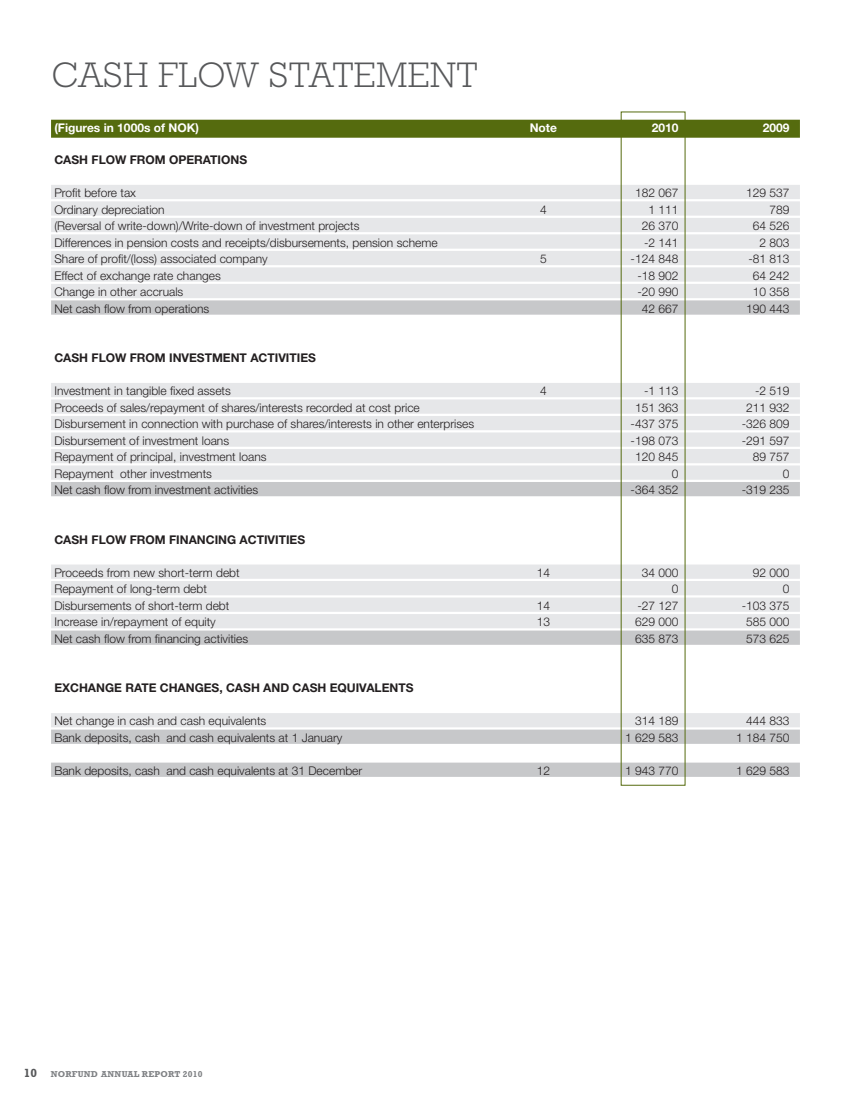
<style>
.page{position:relative;width:851px;height:1106px;background:#fff}
.page>*{position:absolute;margin:0;border:0;box-sizing:border-box;transform-origin:0 0}
.t1{font:300 36px "Rockwell";letter-spacing:.02em;color:#57585a}
.t2{font:300 12px "Helvetica Neue";color:#231f20}
.t3{font:700 12px "Helvetica Neue";letter-spacing:.11em;color:#231f20}
.t4{font:700 12px "Helvetica Neue";color:#fff}
.t5{font:700 8.7px "Rockwell";letter-spacing:.02em;color:#808285}
.s1{font-size:12px;color:#57585a}
</style>
<div class="page">
<div style="left:51px;top:120px;width:748px;height:18px;background:#556b0e"></div>
<div style="left:51px;top:185px;width:748px;height:14px;background:#e6e7e9"></div>
<div style="left:51px;top:201px;width:748px;height:15px;background:#e6e7e9"></div>
<div style="left:51px;top:218px;width:748px;height:14px;background:#e6e7e9"></div>
<div style="left:51px;top:234px;width:748px;height:15px;background:#e6e7e9"></div>
<div style="left:51px;top:251px;width:748px;height:14px;background:#e6e7e9"></div>
<div style="left:51px;top:267px;width:748px;height:15px;background:#e6e7e9"></div>
<div style="left:51px;top:284px;width:748px;height:14px;background:#e6e7e9"></div>
<div style="left:51px;top:300px;width:748px;height:15px;background:#c7c8ca"></div>
<div style="left:51px;top:383px;width:748px;height:14px;background:#e6e7e9"></div>
<div style="left:51px;top:399px;width:748px;height:15px;background:#e6e7e9"></div>
<div style="left:51px;top:416px;width:748px;height:14px;background:#e6e7e9"></div>
<div style="left:51px;top:432px;width:748px;height:15px;background:#e6e7e9"></div>
<div style="left:51px;top:449px;width:748px;height:14px;background:#e6e7e9"></div>
<div style="left:51px;top:465px;width:748px;height:15px;background:#e6e7e9"></div>
<div style="left:51px;top:482px;width:748px;height:14px;background:#c7c8ca"></div>
<div style="left:51px;top:564px;width:748px;height:15px;background:#e6e7e9"></div>
<div style="left:51px;top:581px;width:748px;height:14px;background:#e6e7e9"></div>
<div style="left:51px;top:597px;width:748px;height:15px;background:#e6e7e9"></div>
<div style="left:51px;top:614px;width:748px;height:14px;background:#e6e7e9"></div>
<div style="left:51px;top:630px;width:748px;height:15px;background:#c7c8ca"></div>
<div style="left:51px;top:713px;width:748px;height:14px;background:#e6e7e9"></div>
<div style="left:51px;top:729px;width:748px;height:15px;background:#c7c8ca"></div>
<div style="left:51px;top:762px;width:748px;height:15px;background:#c7c8ca"></div>
<h1 class="t1" style="left:51px;top:54px;width:427px">CASH FLOW STATEMENT</h1>
<p class="t4" style="left:54px;top:121px;width:146px">(FIGURES IN 1000S OF NOK)</p>
<p class="t4" style="left:529px;top:121px;width:29px">NOTE</p>
<p class="t4" style="left:651px;top:121px;width:28px">2010</p>
<p class="t4" style="left:762px;top:121px;width:28px">2009</p>
<p class="t3" style="left:54px;top:152px;width:46px">CAS H FLO</p>
<p class="t3" style="left:115px;top:152px;width:25px">W FROM</p>
<p class="t3" style="left:169px;top:152px;width:9px">OPERATIONS</p>
<p class="t2" style="left:54px;top:185px;width:83px">Profit before tax</p>
<p class="t2" style="left:635px;top:185px;width:45px">182 067</p>
<p class="t2" style="left:746px;top:185px;width:45px">129 537</p>
<p class="t2" style="left:54px;top:202px;width:112px">Ordinary depreciation</p>
<p class="t2" style="left:540px;top:202px;width:8px">4</p>
<p class="t2" style="left:648px;top:202px;width:32px">1 111</p>
<p class="t2" style="left:769px;top:202px;width:22px">789</p>
<p class="t2" style="left:54px;top:218px;width:306px">(Reversal of write-down)/Write-down of investment projects</p>
<p class="t2" style="left:641px;top:218px;width:38px">26 370</p>
<p class="t2" style="left:752px;top:218px;width:38px">64 526</p>
<p class="t2" style="left:54px;top:235px;width:384px">Differences in pension costs and receipts/disbursements, pension scheme</p>
<p class="t2" style="left:644px;top:235px;width:36px">-2 141</p>
<p class="t2" style="left:759px;top:235px;width:32px">2 803</p>
<p class="t2" style="left:54px;top:251px;width:215px">Share of profit/(loss) associated company</p>
<p class="t2" style="left:540px;top:251px;width:8px">5</p>
<p class="t2" style="left:630px;top:251px;width:49px">-124 848</p>
<p class="t2" style="left:748px;top:251px;width:43px">-81 813</p>
<p class="t2" style="left:54px;top:268px;width:168px">Effect of exchange rate changes</p>
<p class="t2" style="left:637px;top:268px;width:43px">-18 902</p>
<p class="t2" style="left:752px;top:268px;width:38px">64 242</p>
<p class="t2" style="left:54px;top:284px;width:130px">Change in other accruals</p>
<p class="t2" style="left:637px;top:284px;width:43px">-20 990</p>
<p class="t2" style="left:752px;top:284px;width:38px">10 358</p>
<p class="t2" style="left:54px;top:301px;width:156px">Net cash flow from operations</p>
<p class="t2" style="left:641px;top:301px;width:38px">42 667</p>
<p class="t2" style="left:746px;top:301px;width:45px">190 443</p>
<p class="t3" style="left:54px;top:350px;width:46px">CAS H FLO</p>
<p class="t3" style="left:115px;top:350px;width:25px">W FROM</p>
<p class="t3" style="left:169px;top:350px;width:30px">INVESTMENT</p>
<p class="t3" style="left:250px;top:350px;width:8px">ACTI</p>
<p class="t3" style="left:278px;top:350px;width:20px">VITIES</p>
<p class="t2" style="left:54px;top:383px;width:178px">Investment in tangible fixed assets</p>
<p class="t2" style="left:540px;top:383px;width:8px">4</p>
<p class="t2" style="left:644px;top:383px;width:36px">-1 113</p>
<p class="t2" style="left:755px;top:383px;width:36px">-2 519</p>
<p class="t2" style="left:54px;top:400px;width:367px">Proceeds of sales/repayment of shares/interests recorded at cost price</p>
<p class="t2" style="left:635px;top:400px;width:45px">151 363</p>
<p class="t2" style="left:746px;top:400px;width:45px">211 932</p>
<p class="t2" style="left:54px;top:416px;width:421px">Disbursement in connection with purchase of shares/interests in other enterprises</p>
<p class="t2" style="left:630px;top:416px;width:49px">-437 375</p>
<p class="t2" style="left:741px;top:416px;width:49px">-326 809</p>
<p class="t2" style="left:54px;top:433px;width:176px">Disbursement of investment loans</p>
<p class="t2" style="left:630px;top:433px;width:49px">-198 073</p>
<p class="t2" style="left:741px;top:433px;width:49px">-291 597</p>
<p class="t2" style="left:54px;top:449px;width:214px">Repayment of principal, investment loans</p>
<p class="t2" style="left:635px;top:449px;width:45px">120 845</p>
<p class="t2" style="left:752px;top:449px;width:38px">89 757</p>
<p class="t2" style="left:54px;top:466px;width:159px">Repayment other investments</p>
<p class="t2" style="left:671px;top:466px;width:8px">0</p>
<p class="t2" style="left:782px;top:466px;width:8px">0</p>
<p class="t2" style="left:54px;top:482px;width:205px">Net cash flow from investment activities</p>
<p class="t2" style="left:630px;top:482px;width:49px">-364 352</p>
<p class="t2" style="left:741px;top:482px;width:49px">-319 235</p>
<p class="t3" style="left:54px;top:532px;width:46px">CAS H FLO</p>
<p class="t3" style="left:115px;top:532px;width:25px">W FROM</p>
<p class="t3" style="left:169px;top:532px;width:9px">FINANCING</p>
<p class="t3" style="left:239px;top:532px;width:8px">ACTI</p>
<p class="t3" style="left:267px;top:532px;width:15px">VITIES</p>
<p class="t2" style="left:54px;top:565px;width:187px">Proceeds from new short-term debt</p>
<p class="t2" style="left:536px;top:565px;width:15px">14</p>
<p class="t2" style="left:641px;top:565px;width:38px">34 000</p>
<p class="t2" style="left:752px;top:565px;width:38px">92 000</p>
<p class="t2" style="left:54px;top:581px;width:154px">Repayment of long-term debt</p>
<p class="t2" style="left:671px;top:581px;width:8px">0</p>
<p class="t2" style="left:782px;top:581px;width:8px">0</p>
<p class="t2" style="left:54px;top:598px;width:176px">Disbursements of short-term debt</p>
<p class="t2" style="left:536px;top:598px;width:15px">14</p>
<p class="t2" style="left:637px;top:598px;width:43px">-27 127</p>
<p class="t2" style="left:741px;top:598px;width:49px">-103 375</p>
<p class="t2" style="left:54px;top:614px;width:163px">Increase in/repayment of equity</p>
<p class="t2" style="left:536px;top:614px;width:15px">13</p>
<p class="t2" style="left:635px;top:614px;width:45px">629 000</p>
<p class="t2" style="left:746px;top:614px;width:45px">585 000</p>
<p class="t2" style="left:54px;top:631px;width:195px">Net cash flow from financing activities</p>
<p class="t2" style="left:635px;top:631px;width:45px">635 873</p>
<p class="t2" style="left:746px;top:631px;width:45px">573 625</p>
<p class="t3" style="left:54px;top:680px;width:43px">EXCHANGE</p>
<p class="t3" style="left:125px;top:680px;width:9px">RATE</p>
<p class="t3" style="left:160px;top:680px;width:28px">CHANGES</p>
<p class="t3" style="left:219px;top:680px;width:16px">, CAS</p>
<p class="t3" style="left:251px;top:680px;width:22px">H AND</p>
<p class="t3" style="left:292px;top:680px;width:10px">CAS</p>
<p class="t3" style="left:317px;top:680px;width:57px">H EQUIVALENTS</p>
<p class="t2" style="left:54px;top:713px;width:213px">Net change in cash and cash equivalents</p>
<p class="t2" style="left:635px;top:713px;width:45px">314 189</p>
<p class="t2" style="left:746px;top:713px;width:45px">444 833</p>
<p class="t2" style="left:54px;top:730px;width:289px">Bank deposits, cash and cash equivalents at 1 January</p>
<p class="t2" style="left:625px;top:730px;width:55px">1 629 583</p>
<p class="t2" style="left:736px;top:730px;width:55px">1 184 750</p>
<p class="t2" style="left:54px;top:763px;width:309px">Bank deposits, cash and cash equivalents at 31 December</p>
<p class="t2" style="left:536px;top:763px;width:15px">12</p>
<p class="t2" style="left:625px;top:763px;width:55px">1 943 770</p>
<p class="t2" style="left:736px;top:763px;width:55px">1 629 583</p>
<p class="t5" style="left:24px;top:1069px;width:180px"><span class="s1">10</span> NORFUND ANNUAL REPORT 2010</p>
</div>
